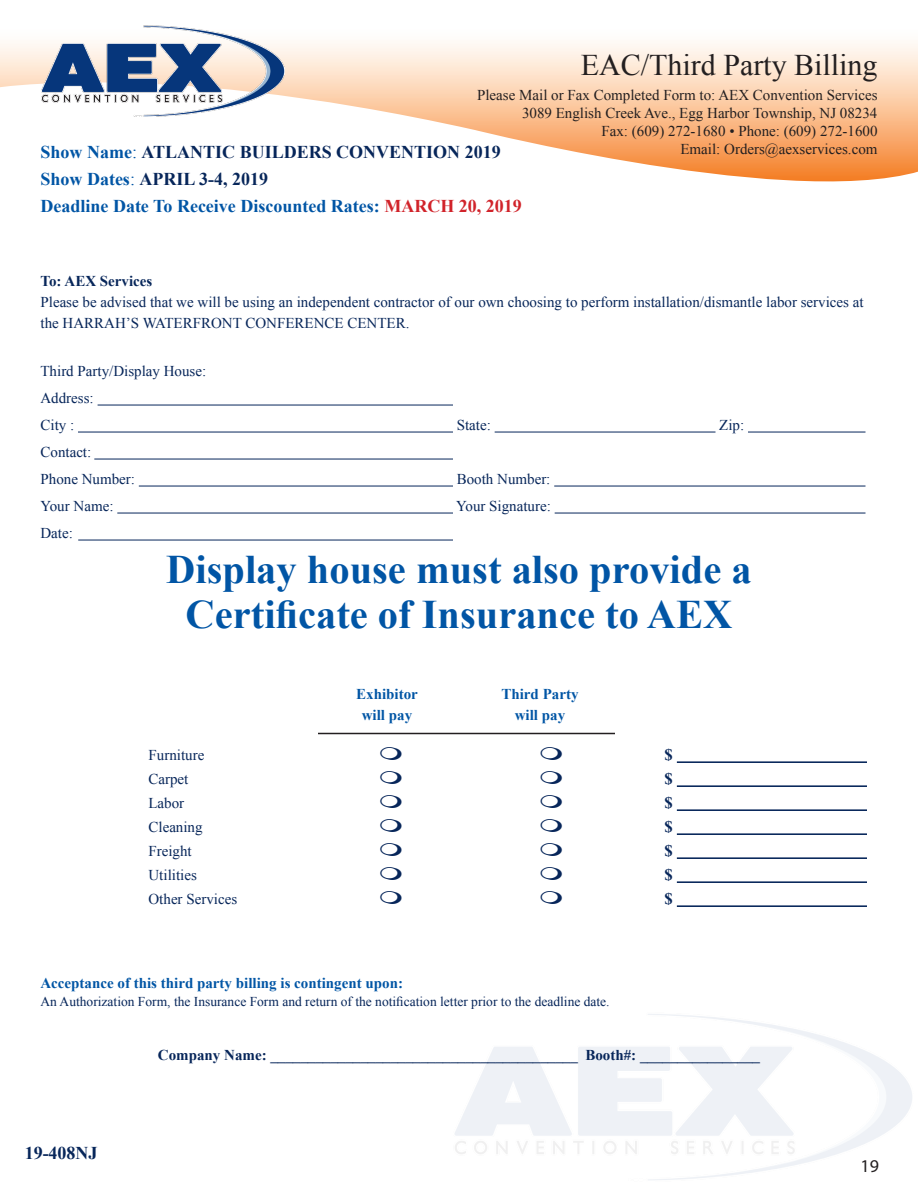
<style>
.page{position:relative;width:918px;height:1188px;background:#fff}
.page>*{position:absolute;margin:0;border:0;box-sizing:border-box;transform-origin:0 0}
.t1{font:700 40.5px "Times New Roman";color:#0155a5}
.t2{font:30px "Times New Roman";color:#231f20}
.t3{font:700 18px "Times New Roman";color:#07265a}
.t4{font:700 18px "Times New Roman";color:#0155a5}
.t5{font:18px "Myriad Pro";color:#231f20}
.t6{font:700 16.5px "Times New Roman";color:#07265a}
.t7{font:15px/21px "Times New Roman";color:#07265a}
.t8{font:15px "Times New Roman";color:#231f20}
.t9{font:700 15px "Times New Roman";color:#07265a}
.t10{font:700 15px "Times New Roman";color:#0155a5}
.t11{font:13.5px "Times New Roman";color:#07265a}
.s1{color:#0155a5}
.s2{font-weight:400;color:#0155a5}
.s3{color:#d1232a}
</style>
<div class="page">
<svg style="left:0;top:25px;width:918px;height:157px"></svg>
<img style="left:41px;top:26px;width:244px;height:90px">
<hr style="left:98px;top:405px;width:355px;height:1px;background:#07265a">
<hr style="left:78px;top:432px;width:375px;height:1px;background:#07265a">
<hr style="left:495px;top:432px;width:221px;height:1px;background:#07265a">
<hr style="left:748px;top:432px;width:118px;height:1px;background:#07265a">
<hr style="left:94px;top:459px;width:359px;height:1px;background:#07265a">
<hr style="left:139px;top:486px;width:314px;height:1px;background:#07265a">
<hr style="left:554px;top:486px;width:312px;height:1px;background:#07265a">
<hr style="left:117px;top:513px;width:336px;height:1px;background:#07265a">
<hr style="left:555px;top:513px;width:311px;height:1px;background:#07265a">
<hr style="left:78px;top:540px;width:375px;height:1px;background:#07265a">
<hr style="left:677px;top:761px;width:190px;height:2px;background:#07265a">
<hr style="left:677px;top:785px;width:190px;height:2px;background:#07265a">
<hr style="left:677px;top:809px;width:190px;height:2px;background:#07265a">
<hr style="left:677px;top:833px;width:190px;height:2px;background:#07265a">
<hr style="left:677px;top:857px;width:190px;height:2px;background:#07265a">
<hr style="left:677px;top:881px;width:190px;height:2px;background:#07265a">
<hr style="left:677px;top:905px;width:190px;height:2px;background:#07265a">
<svg style="left:38px;top:140px;width:487px;height:42px"></svg>
<hr style="left:318px;top:733px;width:297px;height:1px;background:#231f20">
<p class="t2" style="left:581px;top:45px;width:298px">EAC/Third Party Billing</p>
<p class="t8" style="left:477px;top:85px;width:402px">Please Mail or Fax Completed Form to: AEX Convention Services</p>
<p class="t8" style="left:522px;top:103px;width:357px">3089 English Creek Ave., Egg Harbor Township, NJ 08234</p>
<p class="t8" style="left:601px;top:121px;width:278px">Fax: (609) 272-1680 • Phone: (609) 272-1600</p>
<p class="t8" style="left:680px;top:139px;width:199px">Email: Orders@aexservices.com</p>
<p class="t3" style="left:40px;top:140px;width:462px"><span class="s1">Show Name</span><span class="s2">:</span> ATLANTIC BUILDERS CONVENTION 2019</p>
<p class="t3" style="left:40px;top:167px;width:229px"><span class="s1">Show Dates</span><span class="s2">:</span> APRIL 3-4, 2019</p>
<p class="t4" style="left:40px;top:194px;width:483px">Deadline Date To Receive Discounted Rates: <span class="s3">MARCH 20, 2019</span></p>
<p class="t9" style="left:40px;top:271px;width:113px">To: AEX Services</p>
<p class="t7" style="left:40px;top:292px;width:825px">Please be advised that we will be using an independent contractor of our own choosing to perform installation/dismantle labor services at the HARRAH’S WATERFRONT CONFERENCE CENTER.</p>
<p class="t7" style="left:40px;top:361px;width:167px">Third Party/Display House:</p>
<p class="t7" style="left:40px;top:388px;width:55px">Address:</p>
<p class="t7" style="left:40px;top:415px;width:35px">City :</p>
<p class="t7" style="left:457px;top:415px;width:36px">State:</p>
<p class="t7" style="left:719px;top:415px;width:27px">Zip:</p>
<p class="t7" style="left:40px;top:442px;width:52px">Contact:</p>
<p class="t7" style="left:40px;top:469px;width:96px">Phone Number:</p>
<p class="t7" style="left:457px;top:469px;width:95px">Booth Number:</p>
<p class="t7" style="left:40px;top:496px;width:75px">Your Name:</p>
<p class="t7" style="left:456px;top:496px;width:96px">Your Signature:</p>
<p class="t7" style="left:40px;top:523px;width:34px">Date:</p>
<p class="t1" style="left:166px;top:542px;width:587px">Display house must also provide a</p>
<p class="t1" style="left:186px;top:587px;width:548px">Certificate of Insurance to AEX</p>
<p class="t10" style="left:356px;top:683px;width:63px">Exhibitor</p>
<p class="t10" style="left:362px;top:704px;width:52px">will pay</p>
<p class="t10" style="left:501px;top:683px;width:79px">Third Party</p>
<p class="t10" style="left:515px;top:704px;width:52px">will pay</p>
<p class="t7" style="left:148px;top:745px;width:57px">Furniture</p>
<p class="t6" style="left:664px;top:743px;width:10px">$</p>
<p class="t7" style="left:148px;top:769px;width:41px">Carpet</p>
<p class="t6" style="left:664px;top:767px;width:10px">$</p>
<p class="t7" style="left:148px;top:793px;width:37px">Labor</p>
<p class="t6" style="left:664px;top:791px;width:10px">$</p>
<p class="t7" style="left:148px;top:817px;width:56px">Cleaning</p>
<p class="t6" style="left:664px;top:815px;width:10px">$</p>
<p class="t7" style="left:148px;top:841px;width:45px">Freight</p>
<p class="t6" style="left:664px;top:839px;width:10px">$</p>
<p class="t7" style="left:148px;top:865px;width:50px">Utilities</p>
<p class="t6" style="left:664px;top:863px;width:10px">$</p>
<p class="t7" style="left:148px;top:889px;width:90px">Other Services</p>
<p class="t6" style="left:664px;top:887px;width:10px">$</p>
<p class="t10" style="left:40px;top:973px;width:364px">Acceptance of this third party billing is contingent upon:</p>
<p class="t11" style="left:40px;top:993px;width:571px">An Authorization Form, the Insurance Form and return of the notification letter prior to the deadline date.</p>
<p class="t3" style="left:25px;top:1141px;width:74px">19-408NJ</p>
<p class="t9" style="left:158px;top:1045px;width:604px">Company Name: _________________________________________ Booth#: ________________</p>
<p class="t5" style="left:861px;top:1154px;width:20px">19</p>
</div>
